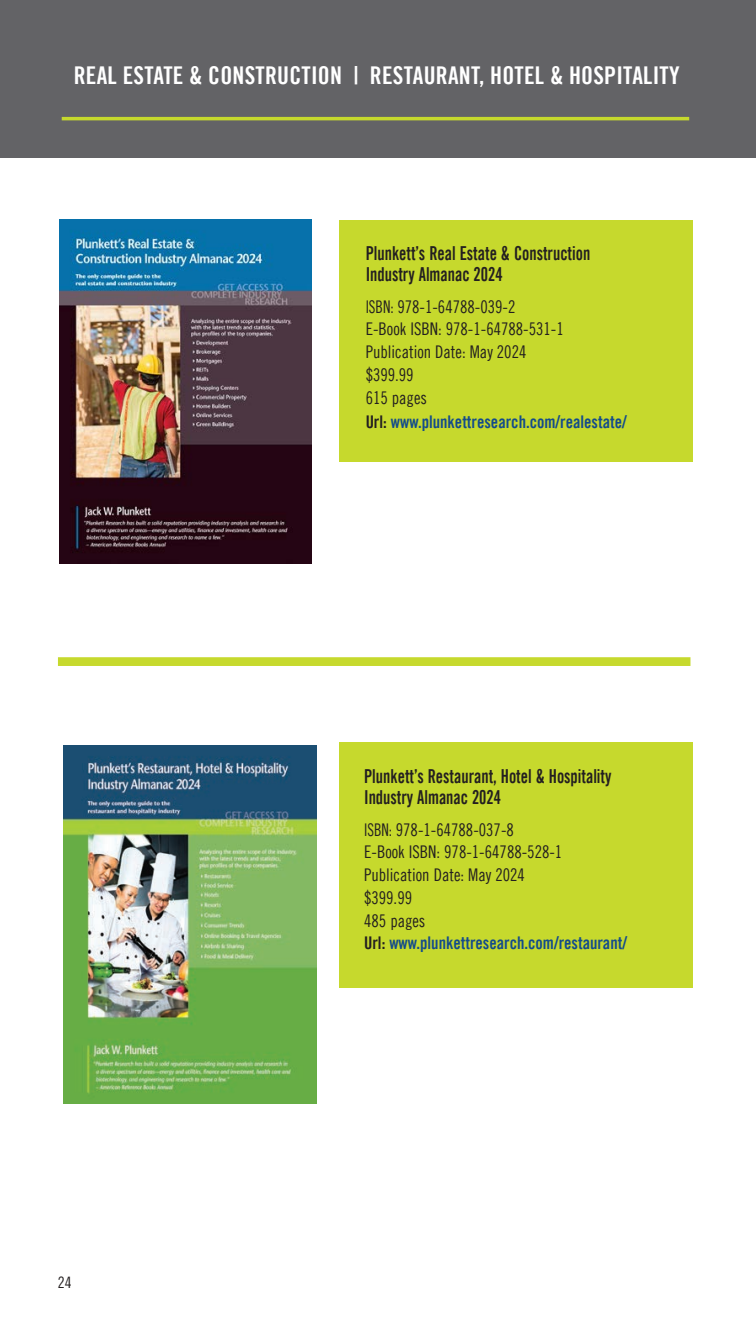
<style>
.page{position:relative;width:756px;height:1323px;background:#fff}
.page>*{position:absolute;margin:0;border:0;box-sizing:border-box;transform-origin:0 0}
.Catalog_Header_in_Gr{font:24.5px "Trade Gothic LT Bold Cond Twenty";letter-spacing:.01em;color:#fff}
.t1{font:19.25px "Trade Gothic LT Bold Cond Twenty";color:#231f20;scale:.85 1}
.t2{font:17.5px "Trade Gothic LT Cond Eighteen";color:#231f20;scale:.95 1}
.t3{font:17.5px "Trade Gothic LT Bold Cond Twenty";color:#134b8b;scale:.95 1}
.t4{font:17.5px "Trade Gothic LT Cond Eighteen";color:#231f20;scale:.85 1}
.t5{font:15.75px "Trade Gothic LT Cond Eighteen";color:#231f20}
.s1{color:#231f20}
</style>
<div class="page">
<div style="left:58px;top:657px;width:632px;height:9px;background:#c6d92d"></div>
<div style="left:0;top:0;width:756px;height:158px;background:#636366"></div>
<hr style="left:62px;top:117px;width:627px;height:3px;background:#c6d92d">
<div style="left:339px;top:220px;width:353px;height:242px;background:#c6d92d"></div>
<img style="left:60px;top:219px;width:252px;height:345px">
<div style="left:339px;top:743px;width:353px;height:245px;background:#c6d92d"></div>
<img style="left:64px;top:745px;width:252px;height:359px">
<p class="Catalog_Header_in_Gr" style="left:74px;top:60px;width:607px">REAL ESTATE &amp; CONSTRUCTION | RESTAURANT, HOTEL &amp; HOSPITALITY</p>
<p class="t1" style="left:366px;top:242px;width:266px">Plunkett’s Real Estate &amp; Construction</p>
<p class="t1" style="left:366px;top:263px;width:163px">Industry Almanac 2024</p>
<p class="t4" style="left:366px;top:296px;width:178px">ISBN: 978-1-64788-039-2</p>
<p class="t2" style="left:366px;top:319px;width:210px">E-Book ISBN: 978-1-64788-531-1</p>
<p class="t2" style="left:366px;top:342px;width:171px">Publication Date: May 2024</p>
<p class="t2" style="left:366px;top:364px;width:52px">$399.99</p>
<p class="t2" style="left:366px;top:387px;width:66px">615 pages</p>
<p class="t3" style="left:366px;top:411px;width:276px"><span class="s1">Url:</span> www.plunkettresearch.com/realestate/</p>
<p class="t5" style="left:58px;top:1273px;width:15px">24</p>
<p class="t1" style="left:364px;top:764px;width:293px">Plunkett’s Restaurant, Hotel &amp; Hospitality</p>
<p class="t1" style="left:364px;top:785px;width:163px">Industry Almanac 2024</p>
<p class="t4" style="left:364px;top:819px;width:178px">ISBN: 978-1-64788-037-8</p>
<p class="t2" style="left:364px;top:842px;width:210px">E-Book ISBN: 978-1-64788-528-1</p>
<p class="t2" style="left:364px;top:864px;width:171px">Publication Date: May 2024</p>
<p class="t2" style="left:364px;top:887px;width:52px">$399.99</p>
<p class="t2" style="left:364px;top:910px;width:66px">485 pages</p>
<p class="t3" style="left:364px;top:932px;width:278px"><span class="s1">Url:</span> www.plunkettresearch.com/restaurant/</p>
</div>
